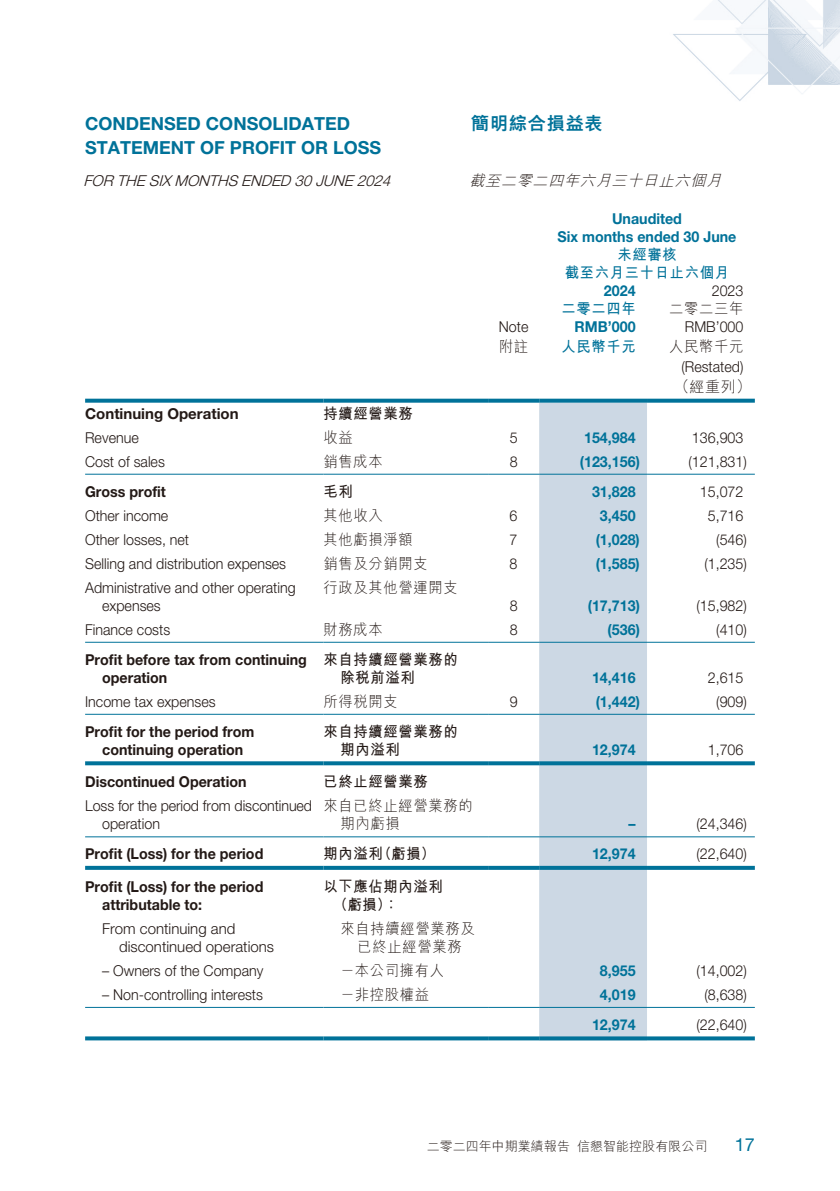
<style>
.page{position:relative;width:840px;height:1191px;background:#fff}
.page>*{position:absolute;margin:0;border:0;box-sizing:border-box;transform-origin:0 0}
.t1{font:700 18px/24px "Helvetica Neue LT Std";color:#007299}
.t2{font:800 18px "M Hei HK";letter-spacing:.05em;color:#007299}
.t3{font:18px "Helvetica Neue LT Std";color:#007299}
.t4{font:300 15px/18px "Helvetica Neue LT Std";color:#231916;scale:.95 1}
.t5{font:700 15px/18px "Helvetica Neue LT Std";color:#231916;scale:.95 1}
.t6{font:700 15px/18px "Helvetica Neue LT Std";color:#007299;text-align:center;scale:.95 1}
.t7{font:300 15px/18px "M Hei HK";letter-spacing:.05em;color:#231916;scale:.95 1}
.t8{font:700 15px/18px "M Hei HK";letter-spacing:.05em;color:#231916;scale:.95 1}
.t9{font:300 15px/18px "Helvetica Neue LT Std";color:#231916}
.t10{font:italic 300 15px "Helvetica Neue LT Std";color:#231916}
.t11{font:700 15px/18px "M Hei HK";letter-spacing:.05em;color:#007299;text-align:center;scale:.95 1}
.t12{font:700 15px "Helvetica Neue LT Std";color:#231916}
.t13{font:italic 300 15px "M Hei HK";color:#231916}
.t14{font:300 15px "M Hei HK";letter-spacing:.05em;color:#231916}
.t15{font:300 13px "M Hei HK";color:#231916}
</style>
<div class="page">
<img style="left:85px;top:0;width:754px;height:1041px">
<div style="left:539px;top:403px;width:107px;height:633px;background:#ccd8e4"></div>
<svg style="left:85px;top:399px;width:238px;height:4px"></svg>
<svg style="left:323px;top:399px;width:165px;height:4px"></svg>
<svg style="left:488px;top:399px;width:51px;height:4px"></svg>
<svg style="left:539px;top:399px;width:107px;height:4px"></svg>
<svg style="left:646px;top:399px;width:108px;height:4px"></svg>
<hr style="left:85px;top:474px;width:238px;height:1px;background:#007299">
<hr style="left:323px;top:474px;width:165px;height:1px;background:#007299">
<hr style="left:488px;top:474px;width:51px;height:1px;background:#007299">
<hr style="left:539px;top:474px;width:107px;height:1px;background:#007299">
<hr style="left:646px;top:474px;width:108px;height:1px;background:#007299">
<hr style="left:85px;top:642px;width:238px;height:1px;background:#007299">
<hr style="left:323px;top:642px;width:165px;height:1px;background:#007299">
<hr style="left:488px;top:642px;width:51px;height:1px;background:#007299">
<hr style="left:539px;top:642px;width:107px;height:1px;background:#007299">
<hr style="left:646px;top:642px;width:108px;height:1px;background:#007299">
<hr style="left:85px;top:714px;width:238px;height:1px;background:#007299">
<hr style="left:323px;top:714px;width:165px;height:1px;background:#007299">
<hr style="left:488px;top:714px;width:51px;height:1px;background:#007299">
<hr style="left:539px;top:714px;width:107px;height:1px;background:#007299">
<hr style="left:646px;top:714px;width:108px;height:1px;background:#007299">
<svg style="left:85px;top:761px;width:238px;height:4px"></svg>
<svg style="left:323px;top:761px;width:165px;height:4px"></svg>
<svg style="left:488px;top:761px;width:51px;height:4px"></svg>
<svg style="left:539px;top:761px;width:107px;height:4px"></svg>
<svg style="left:646px;top:761px;width:108px;height:4px"></svg>
<hr style="left:85px;top:836px;width:238px;height:1px;background:#007299">
<hr style="left:323px;top:836px;width:165px;height:1px;background:#007299">
<hr style="left:488px;top:836px;width:51px;height:1px;background:#007299">
<hr style="left:539px;top:836px;width:107px;height:1px;background:#007299">
<hr style="left:646px;top:836px;width:108px;height:1px;background:#007299">
<svg style="left:85px;top:866px;width:238px;height:4px"></svg>
<svg style="left:323px;top:866px;width:165px;height:4px"></svg>
<svg style="left:488px;top:866px;width:51px;height:4px"></svg>
<svg style="left:539px;top:866px;width:107px;height:4px"></svg>
<svg style="left:646px;top:866px;width:108px;height:4px"></svg>
<hr style="left:85px;top:1007px;width:238px;height:1px;background:#007299">
<hr style="left:323px;top:1007px;width:165px;height:1px;background:#007299">
<hr style="left:488px;top:1007px;width:51px;height:1px;background:#007299">
<hr style="left:539px;top:1007px;width:107px;height:1px;background:#007299">
<hr style="left:646px;top:1007px;width:108px;height:1px;background:#007299">
<svg style="left:85px;top:1036px;width:238px;height:4px"></svg>
<svg style="left:323px;top:1036px;width:165px;height:4px"></svg>
<svg style="left:488px;top:1036px;width:51px;height:4px"></svg>
<svg style="left:539px;top:1036px;width:107px;height:4px"></svg>
<svg style="left:646px;top:1036px;width:108px;height:4px"></svg>
<p class="t1" style="left:85px;top:111px;width:297px">CONDENSED CONSOLIDATED<br>STATEMENT OF PROFIT OR LOSS</p>
<p class="t10" style="left:84px;top:172px;width:312px">FOR THE SIXMONTHS ENDED 30JUNE 2024</p>
<p class="t2" style="left:471px;top:114px;width:133px">簡明綜合損益表</p>
<p class="t13" style="left:469px;top:173px;width:257px">截至二零二四年六月三十日止六個月</p>
<p class="t6" style="left:557px;top:209px;width:190px">Unaudited<br>Six months ended 30 June</p>
<p class="t11" style="left:564px;top:244px;width:174px">未經審核<br>截至六月三十日止六個月</p>
<p class="t6" style="left:603px;top:281px;width:35px">2024</p>
<p class="t4" style="left:711px;top:281px;width:35px">2023</p>
<p class="t11" style="left:561px;top:298px;width:79px">二零二四年</p>
<p class="t7" style="left:669px;top:299px;width:79px">二零二三年</p>
<p class="t4" style="left:498px;top:317px;width:33px">Note</p>
<p class="t6" style="left:574px;top:317px;width:66px">RMB’000</p>
<p class="t4" style="left:684px;top:317px;width:63px">RMB’000</p>
<p class="t7" style="left:498px;top:337px;width:32px">附註</p>
<p class="t11" style="left:561px;top:336px;width:79px">人民幣千元</p>
<p class="t7" style="left:669px;top:337px;width:79px">人民幣千元</p>
<p class="t4" style="left:681px;top:357px;width:67px">(Restated)</p>
<p class="t14" style="left:674px;top:379px;width:78px">（經重列）</p>
<p class="t12" style="left:85px;top:404px;width:155px">Continuing Operation</p>
<p class="t8" style="left:323px;top:403px;width:95px">持續經營業務</p>
<p class="t4" style="left:85px;top:428px;width:58px">Revenue</p>
<p class="t7" style="left:323px;top:428px;width:32px">收益</p>
<p class="t4" style="left:509px;top:428px;width:10px">5</p>
<p class="t6" style="left:583px;top:428px;width:56px">154,984</p>
<p class="t4" style="left:691px;top:428px;width:56px">136,903</p>
<p class="t4" style="left:85px;top:452px;width:85px">Cost of sales</p>
<p class="t7" style="left:323px;top:452px;width:64px">銷售成本</p>
<p class="t4" style="left:509px;top:452px;width:10px">8</p>
<p class="t6" style="left:579px;top:452px;width:65px">(123,156)</p>
<p class="t4" style="left:688px;top:452px;width:63px">(121,831)</p>
<p class="t5" style="left:85px;top:482px;width:86px">Gross profit</p>
<p class="t8" style="left:323px;top:481px;width:32px">毛利</p>
<p class="t6" style="left:591px;top:482px;width:47px">31,828</p>
<p class="t4" style="left:699px;top:482px;width:47px">15,072</p>
<p class="t4" style="left:85px;top:506px;width:89px">Other income</p>
<p class="t7" style="left:323px;top:506px;width:64px">其他收入</p>
<p class="t4" style="left:509px;top:506px;width:10px">6</p>
<p class="t6" style="left:599px;top:506px;width:39px">3,450</p>
<p class="t4" style="left:707px;top:506px;width:39px">5,716</p>
<p class="t4" style="left:85px;top:530px;width:111px">Other losses, net</p>
<p class="t7" style="left:323px;top:530px;width:95px">其他虧損淨額</p>
<p class="t4" style="left:509px;top:530px;width:10px">7</p>
<p class="t6" style="left:595px;top:530px;width:48px">(1,028)</p>
<p class="t4" style="left:715px;top:530px;width:34px">(546)</p>
<p class="t4" style="left:85px;top:554px;width:213px">Selling and distribution expenses</p>
<p class="t7" style="left:323px;top:554px;width:111px">銷售及分銷開支</p>
<p class="t4" style="left:509px;top:554px;width:10px">8</p>
<p class="t6" style="left:595px;top:554px;width:48px">(1,585)</p>
<p class="t4" style="left:704px;top:554px;width:46px">(1,235)</p>
<p class="t4" style="left:102px;top:578px;width:205px;text-indent:-17px">Administrative and other operating expenses</p>
<p class="t7" style="left:323px;top:578px;width:143px">行政及其他營運開支</p>
<p class="t4" style="left:509px;top:596px;width:10px">8</p>
<p class="t6" style="left:587px;top:596px;width:56px">(17,713)</p>
<p class="t4" style="left:696px;top:596px;width:55px">(15,982)</p>
<p class="t4" style="left:85px;top:620px;width:91px">Finance costs</p>
<p class="t7" style="left:323px;top:620px;width:64px">財務成本</p>
<p class="t4" style="left:509px;top:620px;width:10px">8</p>
<p class="t6" style="left:607px;top:620px;width:35px">(536)</p>
<p class="t4" style="left:715px;top:620px;width:34px">(410)</p>
<p class="t5" style="left:102px;top:650px;width:217px;text-indent:-17px">Profit before tax from continuing operation</p>
<p class="t8" style="left:340px;top:649px;width:125px;text-indent:-17px">來自持續經營業務的除稅前溢利</p>
<p class="t6" style="left:591px;top:668px;width:47px">14,416</p>
<p class="t4" style="left:707px;top:668px;width:39px">2,615</p>
<p class="t4" style="left:85px;top:692px;width:139px">Income tax expenses</p>
<p class="t7" style="left:323px;top:692px;width:80px">所得稅開支</p>
<p class="t4" style="left:509px;top:692px;width:10px">9</p>
<p class="t6" style="left:595px;top:692px;width:48px">(1,442)</p>
<p class="t4" style="left:715px;top:692px;width:34px">(909)</p>
<p class="t5" style="left:85px;top:722px;width:180px;text-align:center">Profit for the period from continuing operation</p>
<p class="t8" style="left:340px;top:721px;width:125px;text-indent:-17px">來自持續經營業務的期內溢利</p>
<p class="t6" style="left:591px;top:740px;width:47px">12,974</p>
<p class="t4" style="left:707px;top:740px;width:39px">1,706</p>
<p class="t5" style="left:85px;top:772px;width:171px">Discontinued Operation</p>
<p class="t8" style="left:323px;top:771px;width:111px">已終止經營業務</p>
<p class="t4" style="left:102px;top:796px;width:222px;text-indent:-17px">Loss for the period from discontinued operation</p>
<p class="t7" style="left:340px;top:796px;width:140px;text-indent:-17px">來自已終止經營業務的期內虧損</p>
<p class="t6" style="left:628px;top:814px;width:9px">–</p>
<p class="t4" style="left:696px;top:814px;width:55px">(24,346)</p>
<p class="t5" style="left:85px;top:844px;width:189px">Profit (Loss) for the period</p>
<p class="t8" style="left:323px;top:843px;width:119px">期內溢利（虧損）</p>
<p class="t6" style="left:591px;top:844px;width:47px">12,974</p>
<p class="t4" style="left:696px;top:844px;width:55px">(22,640)</p>
<p class="t5" style="left:102px;top:877px;width:171px;text-indent:-17px">Profit (Loss) for the period attributable to:</p>
<p class="t8" style="left:333px;top:876px;width:116px;text-indent:-10px">以下應佔期內溢利（虧損）：</p>
<p class="t9" style="left:119px;top:919px;width:156px;text-indent:-17px">From continuing and discontinued operations</p>
<p class="t7" style="left:340px;top:919px;width:143px;text-align:center">來自持續經營業務及已終止經營業務</p>
<p class="t4" style="left:102px;top:961px;width:171px">– Owners of the Company</p>
<p class="t7" style="left:340px;top:961px;width:110px">－本公司擁有人</p>
<p class="t6" style="left:599px;top:961px;width:39px">8,955</p>
<p class="t4" style="left:696px;top:961px;width:55px">(14,002)</p>
<p class="t4" style="left:102px;top:985px;width:171px">– Non-controlling interests</p>
<p class="t7" style="left:340px;top:985px;width:95px">－非控股權益</p>
<p class="t6" style="left:599px;top:985px;width:39px">4,019</p>
<p class="t4" style="left:704px;top:985px;width:46px">(8,638)</p>
<p class="t6" style="left:591px;top:1015px;width:47px">12,974</p>
<p class="t4" style="left:696px;top:1015px;width:55px">(22,640)</p>
<p class="t15" style="left:426px;top:1139px;width:282px">二零二四年中期業績報告 信懇智能控股有限公司</p>
<p class="t3" style="left:734px;top:1134px;width:22px">17</p>
</div>
